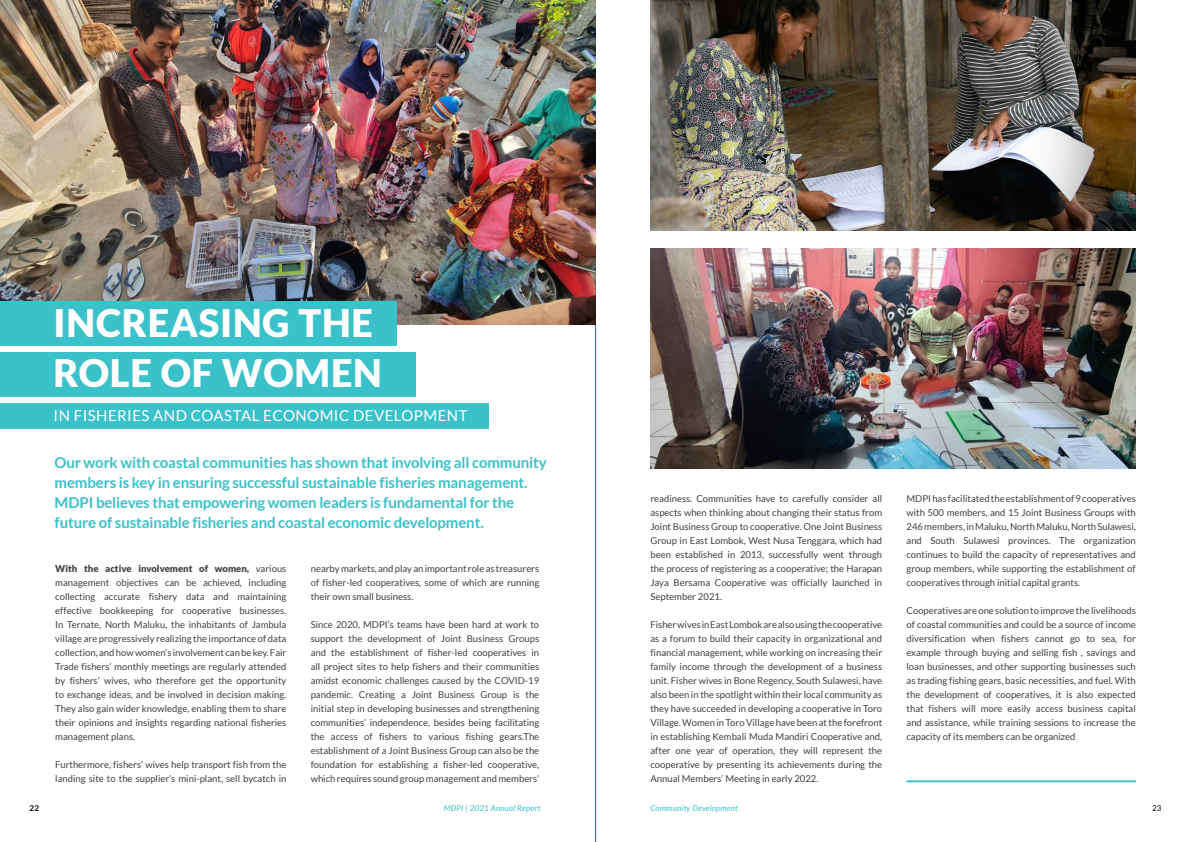
<style>
.page{position:relative;width:1191px;height:842px;background:#fff}
.page>*{position:absolute;margin:0;border:0;box-sizing:border-box;transform-origin:0 0}
.t1{font:900 38px/50px "Lato";letter-spacing:.02em;color:#fff}
.t2{font:700 15px/20px "Lato";letter-spacing:-.01em;color:#3bc1ca}
.t3{font:15px "Lato";letter-spacing:.03em;color:#fff}
.t4{font:9.5px/14px "Lato";color:#414042;text-align:justify}
.t5{font:italic 8px "Lato";letter-spacing:.025em;color:#3bc1ca}
.t6{font:700 8px "Lato";color:#000101}
.t7{font:8px "Lato";color:#000101}
.s1{font-weight:900}
</style>
<div class="page">
<hr style="left:595px;top:0;width:1px;height:842px;background:#1c819f">
<img style="left:0;top:0;width:595px;height:325px">
<img style="left:651px;top:0;width:484px;height:230px">
<img style="left:651px;top:248px;width:484px;height:220px">
<div style="left:0;top:404px;width:488px;height:25px;background:#3bc1ca"></div>
<div style="left:0;top:352px;width:415px;height:45px;background:#3bc1ca"></div>
<div style="left:0;top:301px;width:396px;height:45px;background:#3bc1ca"></div>
<hr style="left:906px;top:780px;width:230px;height:2px;background:#3dbfc7">
<h1 class="t1" style="left:54px;top:298px;width:330px">INCREASING THE<br>ROLE OF WOMEN</h1>
<h2 class="t3" style="left:54px;top:407px;width:415px">IN FISHERIES AND COASTAL ECONOMIC DEVELOPMENT</h2>
<p class="t2" style="left:55px;top:452px;width:493px">Our work with coastal communities has shown that involving all community members is key in ensuring successful sustainable fisheries management.<br>MDPI believes that empowering women leaders is fundamental for the future of sustainable fisheries and coastal economic development.</p>
<p class="t4" style="left:311px;top:562px;width:230px">nearby markets, and play an important role as treasurers of fisher-led cooperatives, some of which are running their own small business.</p>
<p class="t4" style="left:311px;top:618px;width:230px">Since 2020, MDPI’s teams have been hard at work to support the development of Joint Business Groups and the establishment of fisher-led cooperatives in all project sites to help fishers and their communities amidst economic challenges caused by the COVID-19 pandemic. Creating a Joint Business Group is the initial step in developing businesses and strengthening communities’ independence, besides being facilitating the access of fishers to various fishing gears.The establishment of a Joint Business Group can also be the foundation for establishing a fisher-led cooperative, which requires sound group management and members’</p>
<p class="t4" style="left:55px;top:562px;width:233px"><span class="s1">With the active involvement of women,</span> various management objectives can be achieved, including collecting accurate fishery data and maintaining effective bookkeeping for cooperative businesses.<br>In Ternate, North Maluku, the inhabitants of Jambula village are progressively realizing the importance of data collection, and how women’s involvement can be key. Fair Trade fishers’ monthly meetings are regularly attended by fishers’ wives, who therefore get the opportunity to exchange ideas, and be involved in decision making.<br>They also gain wider knowledge, enabling them to share their opinions and insights regarding national fisheries management plans.</p>
<p class="t4" style="left:55px;top:758px;width:233px">Furthermore, fishers’ wives help transport fish from the landing site to the supplier’s mini-plant, sell bycatch in</p>
<p class="t4" style="left:650px;top:492px;width:233px">readiness. Communities have to carefully consider all aspects when thinking about changing their status from Joint Business Group to cooperative. One Joint Business Group in East Lombok, West Nusa Tenggara, which had been established in 2013, successfully went through the process of registering as a cooperative; the Harapan Jaya Bersama Cooperative was officially launched in September 2021.</p>
<p class="t4" style="left:650px;top:618px;width:233px">Fisher wives in East Lombok are also using the cooperative as a forum to build their capacity in organizational and financial management, while working on increasing their family income through the development of a business unit. Fisher wives in Bone Regency, South Sulawesi, have also been in the spotlight within their local community as they have succeeded in developing a cooperative in Toro Village. Women in Toro Village have been at the forefront in establishing Kembali Muda Mandiri Cooperative and, after one year of operation, they will represent the cooperative by presenting its achievements during the Annual Members’ Meeting in early 2022.</p>
<p class="t4" style="left:906px;top:492px;width:231px">MDPI has facilitated the establishment of 9 cooperatives with 500 members, and 15 Joint Business Groups with 246 members, in Maluku, North Maluku, North Sulawesi, and South Sulawesi provinces. The organization continues to build the capacity of representatives and group members, while supporting the establishment of cooperatives through initial capital grants.</p>
<p class="t4" style="left:906px;top:604px;width:231px">Cooperatives are one solution to improve the livelihoods of coastal communities and could be a source of income diversification when fishers cannot go to sea, for example through buying and selling fish , savings and loan businesses, and other supporting businesses such as trading fishing gears, basic necessities, and fuel. With the development of cooperatives, it is also expected that fishers will more easily access business capital and assistance, while training sessions to increase the capacity of its members can be organized</p>
<p class="t6" style="left:30px;top:803px;width:11px">22</p>
<p class="t5" style="left:444px;top:803px;width:98px">MDPI | 2021 Annual Report</p>
<p class="t5" style="left:650px;top:803px;width:89px">Community Development</p>
<p class="t7" style="left:1152px;top:803px;width:11px">23</p>
</div>
